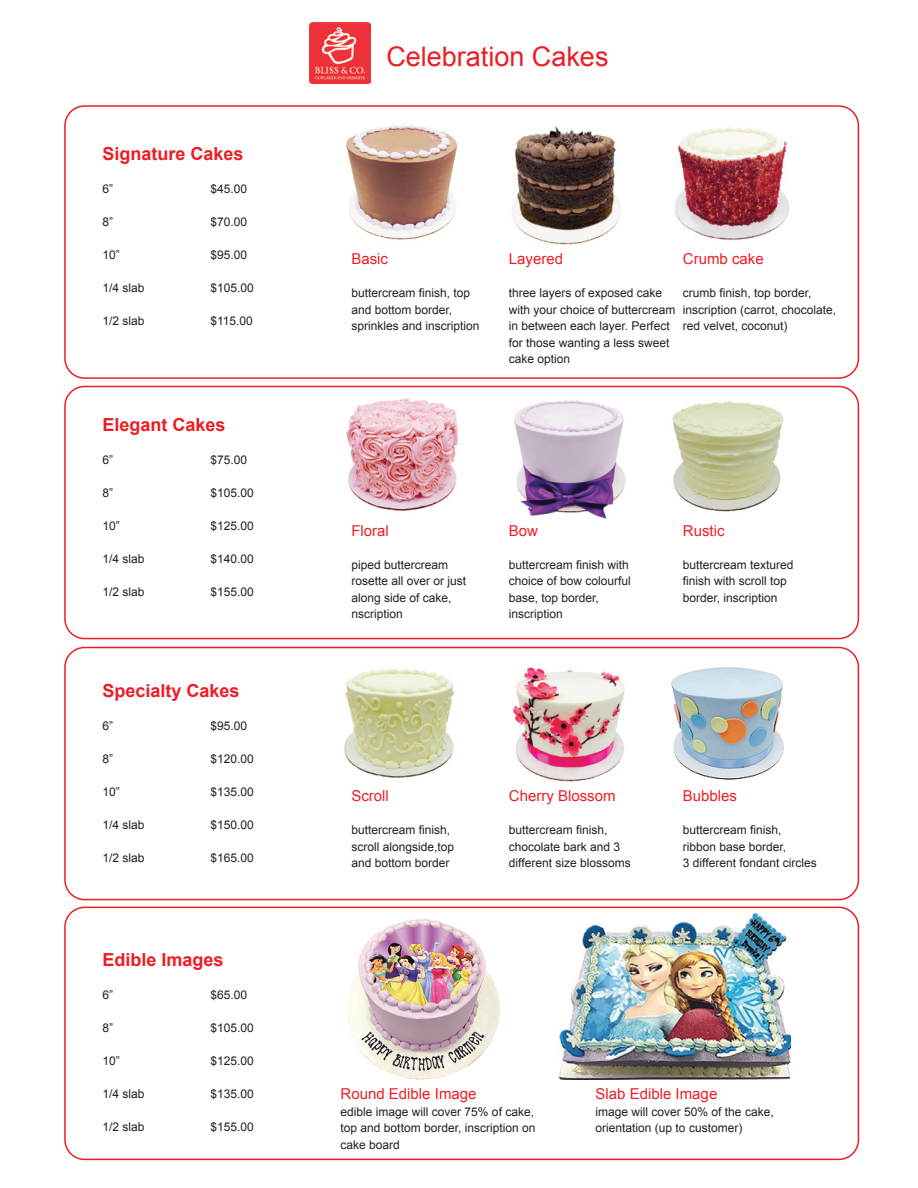
<style>
.page{position:relative;width:918px;height:1188px;background:#fff}
.page>*{position:absolute;margin:0;border:0;box-sizing:border-box;transform-origin:0 0}
.t1{font:27px "Arial";color:#ed1d24}
.t2{font:700 18px "Arial";color:#ed1d24}
.t3{font:15px "Arial";color:#ed1d24}
.t4{font:12px/16.5px "Arial";color:#231f20}
</style>
<div class="page">
<img style="left:332px;top:906px;width:186px;height:174px">
<img style="left:671px;top:667px;width:113px;height:113px">
<img style="left:558px;top:913px;width:233px;height:167px">
<img style="left:345px;top:125px;width:113px;height:115px">
<img style="left:675px;top:127px;width:115px;height:114px">
<img style="left:344px;top:669px;width:111px;height:109px">
<img style="left:672px;top:401px;width:112px;height:111px">
<img style="left:512px;top:667px;width:113px;height:115px">
<img style="left:514px;top:400px;width:112px;height:118px">
<img style="left:346px;top:398px;width:113px;height:113px">
<div style="left:64px;top:105px;width:795px;height:274px;border:2px solid #ed1d24;border-radius:20px"></div>
<div style="left:64px;top:386px;width:795px;height:253px;border:2px solid #ed1d24;border-radius:20px"></div>
<div style="left:64px;top:647px;width:795px;height:253px;border:2px solid #ed1d24;border-radius:20px"></div>
<div style="left:64px;top:907px;width:795px;height:253px;border:2px solid #ed1d24;border-radius:20px"></div>
<img style="left:309px;top:22px;width:62px;height:62px">
<img style="left:512px;top:126px;width:108px;height:119px">
<h2 class="t2" style="left:102px;top:142px;width:143px">Signature Cakes</h2>
<p class="t4" style="left:102px;top:180px;width:12px">6”</p>
<p class="t4" style="left:210px;top:180px;width:38px">$45.00</p>
<p class="t4" style="left:102px;top:213px;width:12px">8”</p>
<p class="t4" style="left:210px;top:213px;width:38px">$70.00</p>
<p class="t4" style="left:102px;top:246px;width:19px">10”</p>
<p class="t4" style="left:210px;top:246px;width:38px">$95.00</p>
<p class="t4" style="left:102px;top:279px;width:44px">1/4 slab</p>
<p class="t4" style="left:210px;top:279px;width:45px">$105.00</p>
<p class="t4" style="left:102px;top:312px;width:44px">1/2 slab</p>
<p class="t4" style="left:210px;top:312px;width:44px">$115.00</p>
<h2 class="t2" style="left:102px;top:413px;width:125px">Elegant Cakes</h2>
<p class="t4" style="left:102px;top:452px;width:12px">6”</p>
<p class="t4" style="left:210px;top:452px;width:38px">$75.00</p>
<p class="t4" style="left:102px;top:485px;width:12px">8”</p>
<p class="t4" style="left:210px;top:485px;width:45px">$105.00</p>
<p class="t4" style="left:102px;top:518px;width:19px">10”</p>
<p class="t4" style="left:210px;top:518px;width:45px">$125.00</p>
<p class="t4" style="left:102px;top:551px;width:44px">1/4 slab</p>
<p class="t4" style="left:210px;top:551px;width:45px">$140.00</p>
<p class="t4" style="left:102px;top:584px;width:44px">1/2 slab</p>
<p class="t4" style="left:210px;top:584px;width:45px">$155.00</p>
<h2 class="t2" style="left:102px;top:679px;width:139px">Specialty Cakes</h2>
<p class="t4" style="left:102px;top:717px;width:12px">6”</p>
<p class="t4" style="left:210px;top:717px;width:38px">$95.00</p>
<p class="t4" style="left:102px;top:750px;width:12px">8”</p>
<p class="t4" style="left:210px;top:750px;width:45px">$120.00</p>
<p class="t4" style="left:102px;top:783px;width:19px">10”</p>
<p class="t4" style="left:210px;top:783px;width:45px">$135.00</p>
<p class="t4" style="left:102px;top:816px;width:44px">1/4 slab</p>
<p class="t4" style="left:210px;top:816px;width:45px">$150.00</p>
<p class="t4" style="left:102px;top:849px;width:44px">1/2 slab</p>
<p class="t4" style="left:210px;top:849px;width:45px">$165.00</p>
<h2 class="t2" style="left:102px;top:947px;width:123px">Edible Images</h2>
<p class="t4" style="left:102px;top:986px;width:12px">6”</p>
<p class="t4" style="left:210px;top:986px;width:38px">$65.00</p>
<p class="t4" style="left:102px;top:1019px;width:12px">8”</p>
<p class="t4" style="left:210px;top:1019px;width:45px">$105.00</p>
<p class="t4" style="left:102px;top:1052px;width:19px">10”</p>
<p class="t4" style="left:210px;top:1052px;width:45px">$125.00</p>
<p class="t4" style="left:102px;top:1085px;width:44px">1/4 slab</p>
<p class="t4" style="left:210px;top:1085px;width:45px">$135.00</p>
<p class="t4" style="left:102px;top:1118px;width:44px">1/2 slab</p>
<p class="t4" style="left:210px;top:1118px;width:45px">$155.00</p>
<h1 class="t1" style="left:386px;top:39px;width:224px">Celebration Cakes</h1>
<p class="t3" style="left:351px;top:249px;width:38px">Basic</p>
<p class="t4" style="left:351px;top:285px;width:130px">buttercream finish, top and bottom border, sprinkles and inscription</p>
<p class="t3" style="left:509px;top:249px;width:56px">Layered</p>
<p class="t4" style="left:509px;top:285px;width:168px">three layers of exposed cake with your choice of buttercream in between each layer. Perfect for those wanting a less sweet cake option</p>
<p class="t3" style="left:683px;top:249px;width:82px">Crumb cake</p>
<p class="t4" style="left:683px;top:285px;width:155px">crumb finish, top border, inscription (carrot, chocolate, red velvet, coconut)</p>
<p class="t3" style="left:351px;top:521px;width:39px">Floral</p>
<p class="t4" style="left:351px;top:556px;width:116px">piped buttercream rosette all over or just along side of cake, nscription</p>
<p class="t3" style="left:509px;top:521px;width:31px">Bow</p>
<p class="t4" style="left:509px;top:556px;width:124px">buttercream finish with choice of bow colourful base, top border, inscription</p>
<p class="t3" style="left:683px;top:521px;width:43px">Rustic</p>
<p class="t4" style="left:683px;top:556px;width:112px">buttercream textured finish with scroll top border, inscription</p>
<p class="t3" style="left:351px;top:786px;width:39px">Scroll</p>
<p class="t4" style="left:351px;top:822px;width:104px">buttercream finish, scroll alongside,top and bottom border</p>
<p class="t3" style="left:509px;top:786px;width:108px">Cherry Blossom</p>
<p class="t4" style="left:509px;top:822px;width:123px">buttercream finish, chocolate bark and 3 different size blossoms</p>
<p class="t3" style="left:683px;top:786px;width:56px">Bubbles</p>
<p class="t4" style="left:683px;top:822px;width:135px">buttercream finish, ribbon base border,<br>3 different fondant circles</p>
<p class="t3" style="left:341px;top:1084px;width:137px">Round Edible Image</p>
<p class="t4" style="left:341px;top:1104px;width:196px;text-align:justify">edible image will cover 75% of cake, top and bottom border, inscription on cake board</p>
<p class="t3" style="left:596px;top:1084px;width:123px">Slab Edible Image</p>
<p class="t4" style="left:596px;top:1104px;width:180px">image will cover 50% of the cake, orientation (up to customer)</p>
</div>
